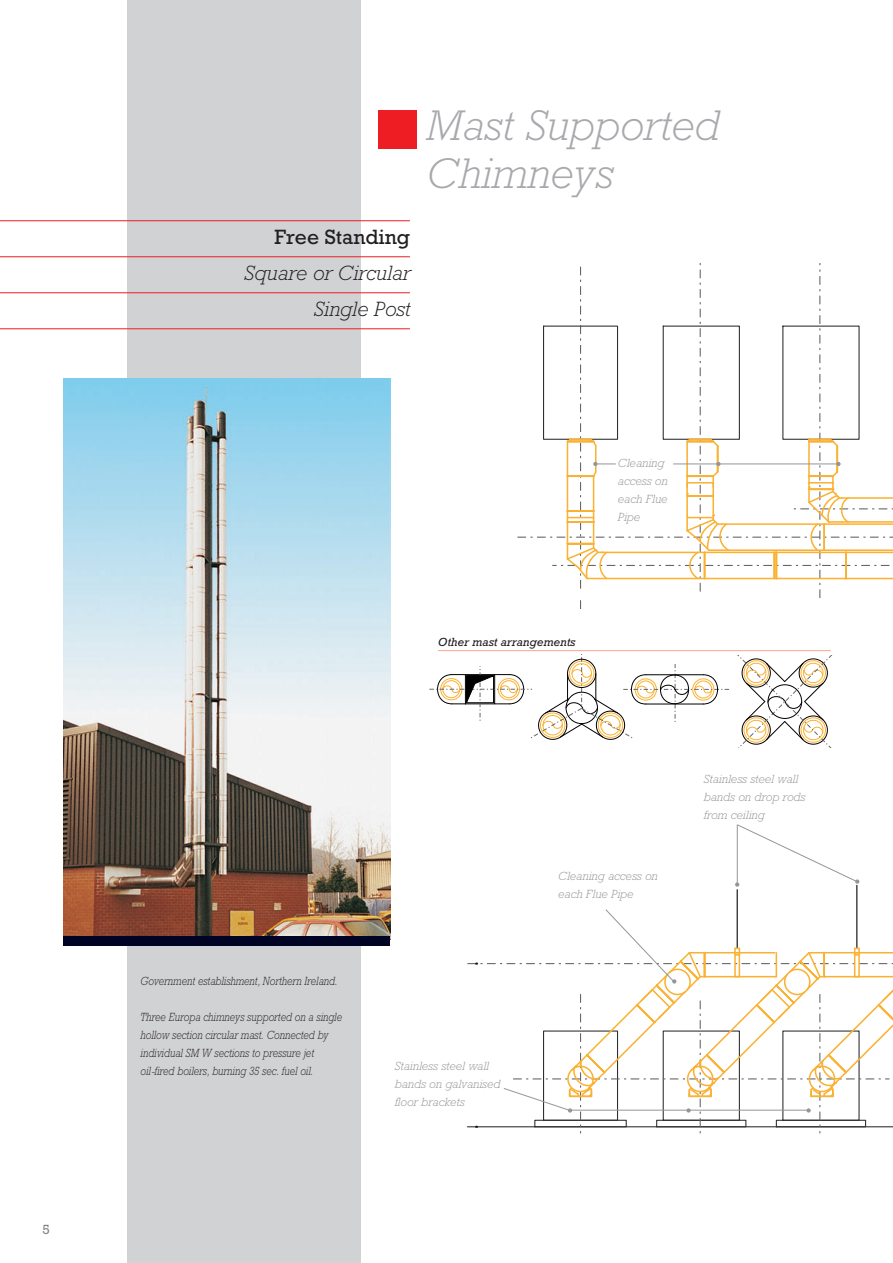
<style>
.page{position:relative;width:893px;height:1263px;background:#fff}
.page>*{position:absolute;margin:0;border:0;box-sizing:border-box;transform-origin:0 0}
.t1{font:italic 300 43.5px/47.5px "M Rockwell";color:#a8a9ad}
.t2{font:italic 300 21px/36px "M Rockwell";color:#231f20;text-align:right}
.t3{font:21px "M Rockwell";color:#231f20}
.t4{font:13.5px "M Rockwell";color:#808285}
.t5{font:italic 300 12px/18px "M Rockwell";color:#231f20;scale:.85 1}
.t6{font:italic 300 12px/18px "M Rockwell";color:#939598}
.t7{font:italic 12px "M Rockwell";color:#231f20}
</style>
<div class="page">
<hr style="left:736px;top:889px;width:1px;height:59px;background:#000">
<hr style="left:856px;top:885px;width:1px;height:63px;background:#000">
<div style="left:127px;top:0;width:234px;height:1263px;background:#d1d2d4"></div>
<div style="left:378px;top:110px;width:39px;height:39px;background:#ee1d23"></div>
<img style="left:64px;top:378px;width:326px;height:557px">
<svg style="left:467px;top:908px;width:426px;height:225px"></svg>
<svg style="left:735px;top:824px;width:124px;height:62px"></svg>
<svg style="left:517px;top:263px;width:376px;height:346px"></svg>
<hr style="left:0;top:220px;width:410px;height:1px;background:#ee1d23">
<hr style="left:0;top:256px;width:410px;height:1px;background:#ee1d23">
<hr style="left:0;top:292px;width:410px;height:1px;background:#ee1d23">
<hr style="left:0;top:328px;width:410px;height:1px;background:#ee1d23">
<div style="left:64px;top:935px;width:326px;height:10px;background:#000424"></div>
<svg style="left:429px;top:654px;width:404px;height:93px"></svg>
<div style="left:767px;top:684px;width:35px;height:34px;border:1px solid #000;border-radius:50%"></div>
<hr style="left:438px;top:650px;width:393px;height:1px;background:#f8a98e">
<p class="t4" style="left:42px;top:1224px;width:9px">5</p>
<h2 class="t3" style="left:274px;top:229px;width:137px">Free Standing</h2>
<h2 class="t2" style="left:244px;top:257px;width:168px">Square or Circular<br>Single Post</h2>
<h1 class="t1" style="left:425px;top:106px;width:295px">Mast Supported<br>Chimneys</h1>
<p class="t6" style="left:617px;top:455px;width:51px">Cleaning access on each Flue<br>Pipe</p>
<p class="t7" style="left:438px;top:638px;width:139px">Other mast arrangements</p>
<p class="t6" style="left:558px;top:868px;width:101px">Cleaning access on each Flue Pipe</p>
<p class="t6" style="left:703px;top:771px;width:103px">Stainless steel wall bands on drop rods from ceiling</p>
<p class="t5" style="left:140px;top:973px;width:233px">Government establishment, Northern Ireland.</p>
<p class="t5" style="left:140px;top:1009px;width:239px">Three Europa chimneys supported on a single hollow section circular mast. Connected by individual SM W sections to pressure jet oil-fired boilers, burning 35 sec. fuel oil.</p>
<p class="t6" style="left:394px;top:1058px;width:107px">Stainless steel wall bands on galvanised floor brackets</p>
</div>
